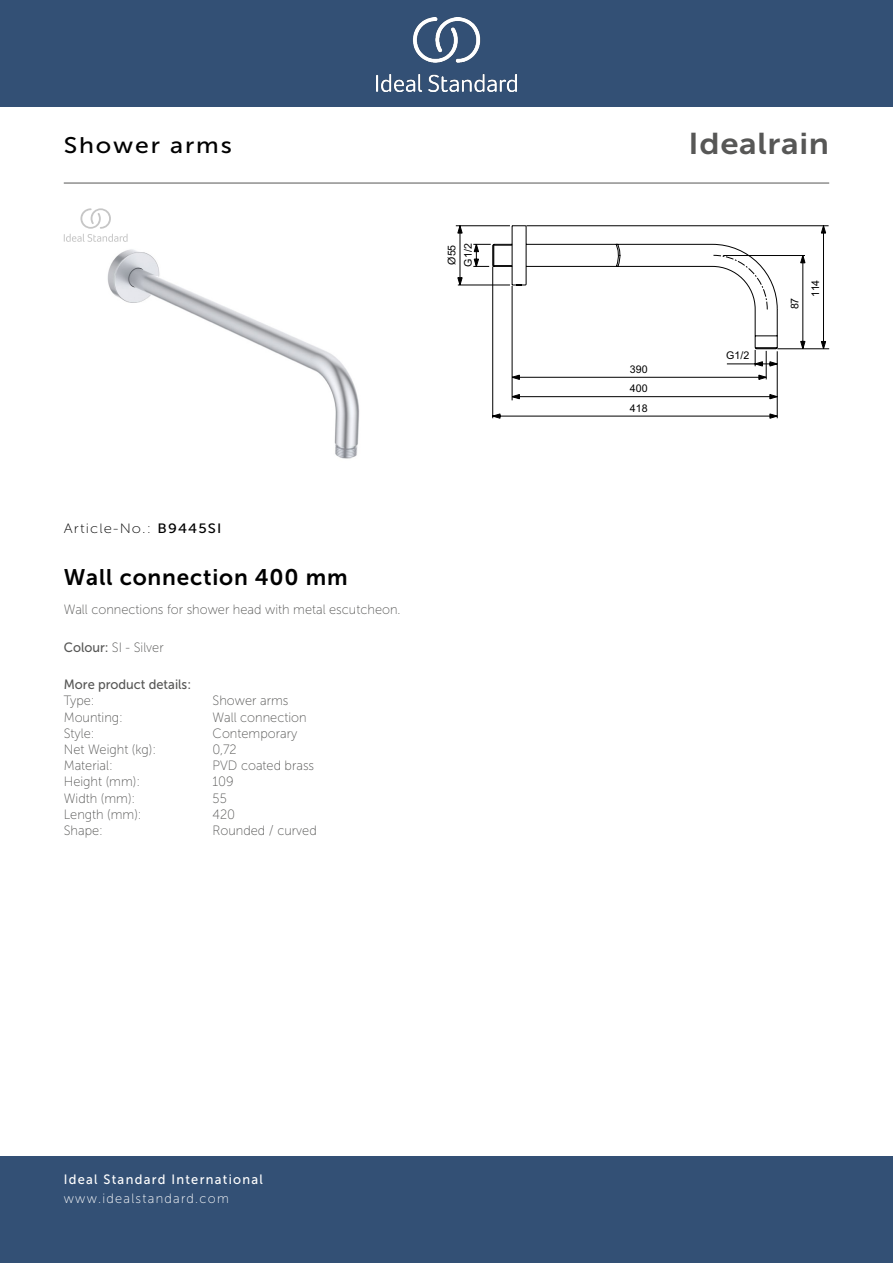
<style>
.page{position:relative;width:893px;height:1263px;background:#fff}
.page>*{position:absolute;margin:0;border:0;box-sizing:border-box;transform-origin:0 0}
._001_Produkttyp{font:30px "Museo Sans 700";letter-spacing:.02em;color:#575756;scale:1.1 1}
.t1{font:22.5px "Museo Sans 700";letter-spacing:.035em;color:#000}
.t2{font:22.5px "Museo Sans 500";letter-spacing:.075em;color:#000;scale:1.1 1}
.Marketing_Description{font:13.5px "Museo Sans 100";color:#575756;scale:.95 1}
.t3{font:13.5px "Museo Sans 500";letter-spacing:.1em;color:#fff;scale:.95 1}
.Mounting{font:13.5px "Museo Sans 100";color:#575756;scale:.95 1}
.Material{font:13.5px "Museo Sans 100";color:#575756;scale:.95 1}
.t4{font:13.5px "Museo Sans 100";letter-spacing:.1em;color:#fff;scale:.95 1}
.Shape{font:13.5px "Museo Sans 100";color:#575756;scale:.95 1}
.t5{font:13.5px "Museo Sans 100";letter-spacing:.075em;color:#000;scale:1.1 1}
.t6{font:13.5px "Museo Sans 500";color:#575756;scale:.95 1}
.Style{font:13.5px "Museo Sans 100";color:#575756;scale:.95 1}
.Net_Weight__kg{font:13.5px "Museo Sans 100";color:#575756;scale:.95 1}
.Colour{font:13.5px "Museo Sans 100";color:#575756;scale:.95 1}
.Type{font:13.5px "Museo Sans 100";color:#575756;scale:.95 1}
.Height__mm{font:13.5px "Museo Sans 100";color:#575756;scale:.95 1}
.Length__mm{font:13.5px "Museo Sans 100";color:#575756;scale:.95 1}
.Width__mm{font:13.5px "Museo Sans 100";color:#575756;scale:.95 1}
.t7{font:10.65px/19.5px "Arial";color:#000}
.s1{font-family:"Museo Sans 500"}
</style>
<div class="page">
<div style="left:0;top:1157px;width:893px;height:106px;background:#335075"></div>
<div style="left:0;top:0;width:893px;height:107px;background:#335075"></div>
<img style="left:376px;top:18px;width:141px;height:73px">
<hr style="left:64px;top:183px;width:765px;height:1px;background:#575756">
<img style="left:107px;top:249px;width:253px;height:210px">
<svg style="left:455px;top:225px;width:374px;height:124px"></svg>
<svg style="left:492px;top:225px;width:313px;height:194px"></svg>
<svg style="left:64px;top:208px;width:64px;height:34px"></svg>
<p class="t2" style="left:64px;top:133px;width:154px">Shower arms</p>
<p class="t7" style="left:442px;top:265px;width:22px;rotate:-90deg">Ø55</p>
<p class="t7" style="left:458px;top:267px;width:25px;rotate:-90deg">G1/2</p>
<p class="t5" style="left:64px;top:521px;width:145px">Article-No.: <span class="s1">B9445SI</span></p>
<p class="t1" style="left:64px;top:565px;width:285px">Wall connection 400 mm</p>
<p class="Marketing_Description" style="left:64px;top:602px;width:356px">Wall connections for shower head with metal escutcheon.</p>
<p class="Colour" style="left:64px;top:640px;width:107px"><span class="s1">Colour:</span> SI - Silver</p>
<p class="t6" style="left:64px;top:677px;width:136px">More product details:</p>
<p class="Type" style="left:64px;top:693px;width:34px">Type:</p>
<p class="Type" style="left:213px;top:693px;width:81px">Shower arms</p>
<p class="Mounting" style="left:64px;top:710px;width:64px">Mounting:</p>
<p class="Mounting" style="left:213px;top:710px;width:101px">Wall connection</p>
<p class="Style" style="left:64px;top:726px;width:34px">Style:</p>
<p class="Style" style="left:213px;top:726px;width:91px">Contemporary</p>
<p class="Net_Weight__kg" style="left:64px;top:742px;width:99px">Net Weight (kg):</p>
<p class="Net_Weight__kg" style="left:213px;top:742px;width:27px">0,72</p>
<p class="Material" style="left:64px;top:758px;width:53px">Material:</p>
<p class="Material" style="left:213px;top:758px;width:108px">PVD coated brass</p>
<p class="Height__mm" style="left:64px;top:774px;width:82px">Height (mm):</p>
<p class="Height__mm" style="left:213px;top:774px;width:24px">109</p>
<p class="Width__mm" style="left:64px;top:791px;width:77px">Width (mm):</p>
<p class="Width__mm" style="left:213px;top:791px;width:16px">55</p>
<p class="Length__mm" style="left:64px;top:807px;width:84px">Length (mm):</p>
<p class="Length__mm" style="left:213px;top:807px;width:25px">420</p>
<p class="Shape" style="left:64px;top:823px;width:43px">Shape:</p>
<p class="Shape" style="left:213px;top:823px;width:111px">Rounded / curved</p>
<p class="t3" style="left:64px;top:1172px;width:211px">Ideal Standard International</p>
<p class="t4" style="left:64px;top:1191px;width:175px">www.idealstandard.com</p>
<p class="_001_Produkttyp" style="left:689px;top:127px;width:129px">Idealrain</p>
<p class="t7" style="left:630px;top:360px;width:19px">390</p>
<p class="t7" style="left:630px;top:379px;width:19px">400<br>418</p>
<p class="t7" style="left:726px;top:346px;width:25px">G1/2</p>
<p class="t7" style="left:785px;top:309px;width:13px;rotate:-90deg">87</p>
<p class="t7" style="left:806px;top:297px;width:18px;rotate:-90deg">114</p>
</div>
